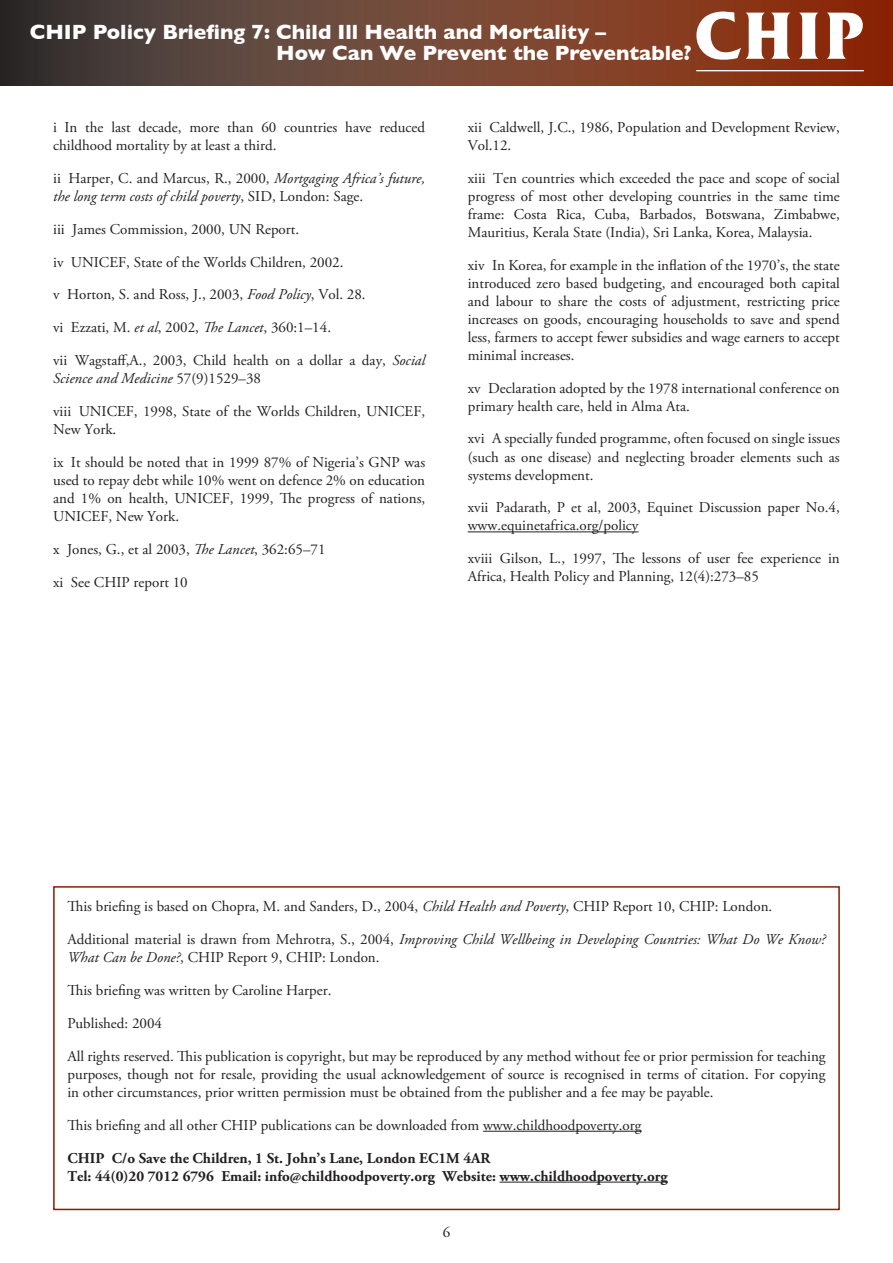
<style>
.page{position:relative;width:893px;height:1263px;background:#fff}
.page>*{position:absolute;margin:0;border:0;box-sizing:border-box;transform-origin:0 0}
.t1{font:700 70.2px "Friz Quadrata";letter-spacing:.1em;color:#fff}
.t2{font:700 21px/21.3px "Gill Sans";color:#fff}
.t3{font:15px/18px "Adobe Garamond Pro";color:#231f20}
.t4{font:700 15px/18px "Adobe Garamond Pro";color:#231f20}
.t5{font:italic 15px/18px "Adobe Garamond Pro";color:#231f20}
.s1{font-style:normal}
.s2{font-style:italic}
</style>
<div class="page">
<svg style="left:0;top:0;width:893px;height:85px;background:#6e3e2c"></svg>
<hr style="left:696px;top:70px;width:168px;height:1px;background:#fff">
<hr style="left:468px;top:531px;width:170px;height:1px;background:#231f20">
<hr style="left:483px;top:1131px;width:159px;height:1px;background:#231f20">
<hr style="left:499px;top:1182px;width:169px;height:1px;background:#231f20">
<div style="left:53px;top:886px;width:787px;height:324px;border:2px solid #891d02"></div>
<h1 class="t1" style="left:682px;top:-3px;width:169px">CHIP</h1>
<h1 class="t1" style="left:695px;top:-3px;width:169px">CHIP</h1>
<h2 class="t2" style="left:276px;top:21px;width:417px;text-indent:-246px">CHIP Policy Briefing 7: Child Ill Health and Mortality –<br>How Can We Prevent the Preventable?</h2>
<p class="t3" style="left:53px;top:119px;width:373px">i In the last decade, more than 60 countries have reduced childhood mortality by at least a third.</p>
<p class="t5" style="left:53px;top:169px;width:374px"><span class="s1">ii Harper, C. and Marcus, R., 2000,</span> Mortgaging Africa’s future, the long term costs of child poverty<span class="s1">, SID, London: Sage.</span></p>
<p class="t3" style="left:53px;top:213px;width:374px;line-height:32.8px">iii James Commission, 2000, UN Report.<br>iv UNICEF, State of the Worlds Children, 2002.<br>v Horton, S. and Ross, J., 2003, <span class="s2">Food Policy</span>, Vol. 28.<br>vi Ezzati, M. <span class="s2">et al</span>, 2002, <span class="s2">The Lancet</span>, 360:1–14.<br>vii Wagstaff,A., 2003, Child health on a dollar a day, <span class="s2">Social</span></p>
<p class="t3" style="left:53px;top:363px;width:374px;line-height:32.8px"><span class="s2">Science and Medicine</span> 57(9)1529–38<br>viii UNICEF, 1998, State of the Worlds Children, UNICEF,</p>
<p class="t3" style="left:53px;top:413px;width:373px;line-height:32.8px">New York.<br>ix It should be noted that in 1999 87% of Nigeria’s GNP was</p>
<p class="t3" style="left:53px;top:472px;width:374px;text-align:justify">used to repay debt while 10% went on defence 2% on education and 1% on health, UNICEF, 1999, The progress of nations, UNICEF, New York.</p>
<p class="t3" style="left:53px;top:533px;width:274px;line-height:32.8px">x Jones, G., et al 2003, <span class="s2">The Lancet</span>, 362:65–71 xi See CHIP report 10</p>
<p class="t3" style="left:468px;top:119px;width:374px">xii Caldwell, J.C., 1986, Population and Development Review,<br>Vol.12.</p>
<p class="t3" style="left:468px;top:170px;width:374px;text-align:justify">xiii Ten countries which exceeded the pace and scope of social progress of most other developing countries in the same time frame: Costa Rica, Cuba, Barbados, Botswana, Zimbabwe, Mauritius, Kerala State (India), Sri Lanka, Korea, Malaysia.</p>
<p class="t3" style="left:468px;top:256px;width:374px;text-align:justify">xiv In Korea, for example in the inflation of the 1970’s, the state introduced zero based budgeting, and encouraged both capital and labour to share the costs of adjustment, restricting price increases on goods, encouraging households to save and spend less, farmers to accept fewer subsidies and wage earners to accept minimal increases.</p>
<p class="t3" style="left:468px;top:379px;width:374px">xv Declaration adopted by the 1978 international conference on primary health care, held in Alma Ata.</p>
<p class="t3" style="left:468px;top:430px;width:374px;text-align:justify">xvi A specially funded programme, often focused on single issues (such as one disease) and neglecting broader elements such as systems development.</p>
<p class="t3" style="left:468px;top:499px;width:374px">xvii Padarath, P et al, 2003, Equinet Discussion paper No.4, www.equinetafrica.org/policy</p>
<p class="t3" style="left:468px;top:550px;width:373px">xviii Gilson, L., 1997, The lessons of user fee experience in<br>Africa, Health Policy and Planning, 12(4):273–85</p>
<p class="t3" style="left:67px;top:891px;width:760px;line-height:32.8px">This briefing is based on Chopra, M. and Sanders, D., 2004, <span class="s2">Child Health and Poverty</span>, CHIP Report 10, CHIP: London.<br>Additional material is drawn from Mehrotra, S., 2004, <span class="s2">Improving Child Wellbeing in Developing Countries: What Do We Know?</span></p>
<p class="t3" style="left:67px;top:941px;width:760px;line-height:32.8px"><span class="s2">What Can be Done?</span>, CHIP Report 9, CHIP: London.<br>This briefing was written by Caroline Harper.<br>Published: 2004<br>All rights reserved. This publication is copyright, but may be reproduced by any method without fee or prior permission for teaching</p>
<p class="t3" style="left:67px;top:1065px;width:760px">purposes, though not for resale, providing the usual acknowledgement of source is recognised in terms of citation. For copying in other circumstances, prior written permission must be obtained from the publisher and a fee may be payable.</p>
<p class="t3" style="left:67px;top:1116px;width:576px">This briefing and all other CHIP publications can be downloaded from www.childhoodpoverty.org</p>
<p class="t4" style="left:67px;top:1149px;width:602px">CHIP C/o Save the Children, 1 St. John’s Lane, London EC1M 4AR<br>Tel: 44(0)20 7012 6796 Email: info@childhoodpoverty.org Website: www.childhoodpoverty.org</p>
<p class="t3" style="left:443px;top:1224px;width:9px">6</p>
</div>
